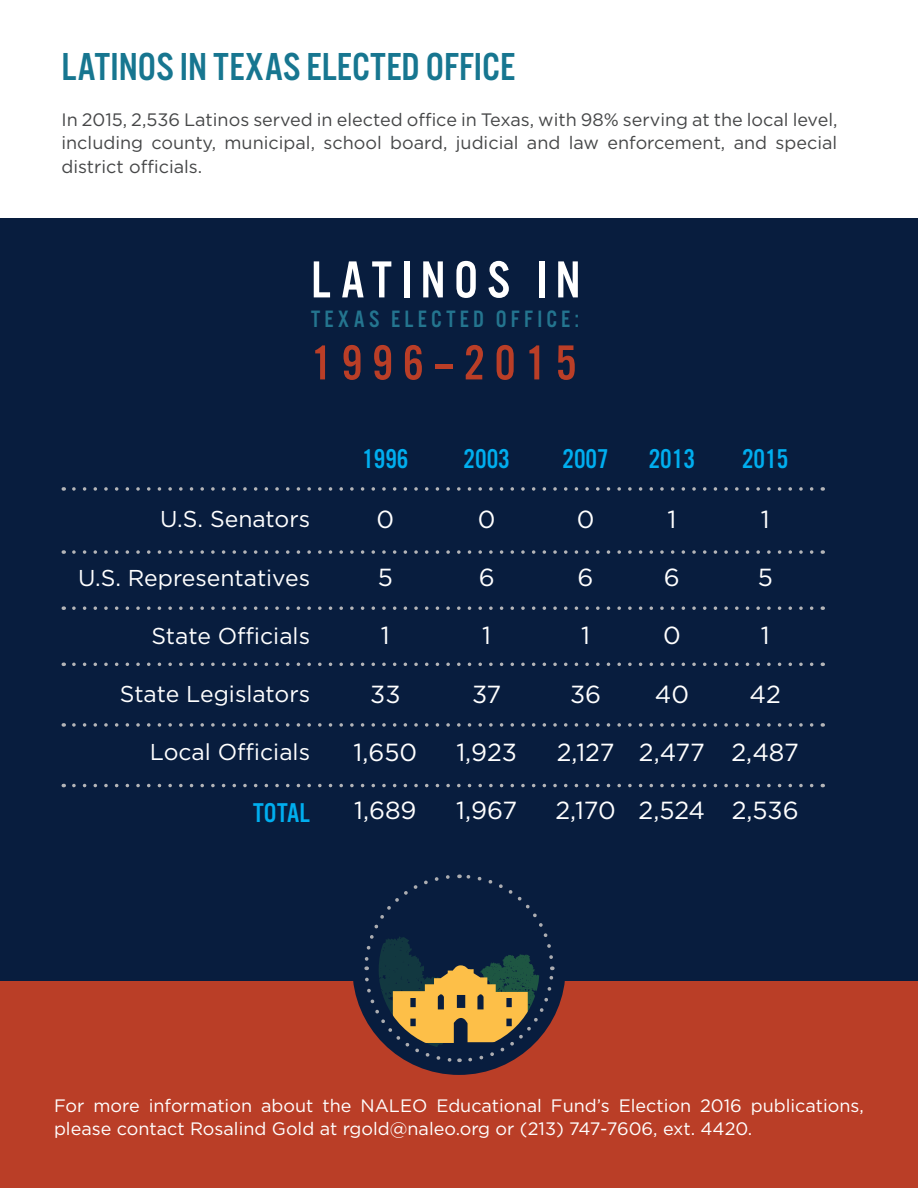
<style>
.page{position:relative;width:918px;height:1188px;background:#fff}
.page>*{position:absolute;margin:0;border:0;box-sizing:border-box;transform-origin:0 0}
.t1{font:54px "Alternate Got No 3 D";letter-spacing:.16em;color:#fff}
.t2{font:51px "Alternate Got No 3 D";letter-spacing:.19em;color:#ba3e27}
.t3{font:40.5px "Alternate Got No 3 D";color:#177690}
.t4{font:28.2px "Alternate Got No 3 D";color:#00aeef}
.t5{font:24.75px "Gotham";color:#fff}
.t6{font:24.6px "Alternate Got No 3 D";letter-spacing:.18em;color:#24758f}
.t7{font:22.95px "Gotham";color:#fff}
.t8{font:18px/23.2px "Gotham";color:#464748;text-align:justify}
.t9{font:18px/22.5px "Gotham";color:#fff}
</style>
<div class="page">
<div style="left:0;top:820px;width:918px;height:368px;background:#ba3e27"></div>
<div style="left:0;top:218px;width:918px;height:763px;background:#081d3e"></div>
<svg style="left:63px;top:487px;width:749px;height:4px"></svg>
<svg style="left:63px;top:550px;width:749px;height:4px"></svg>
<svg style="left:63px;top:606px;width:749px;height:4px"></svg>
<svg style="left:63px;top:663px;width:749px;height:3px"></svg>
<svg style="left:63px;top:723px;width:749px;height:4px"></svg>
<svg style="left:63px;top:784px;width:749px;height:3px"></svg>
<div style="left:352px;top:862px;width:214px;height:213px;background:#081d3e;border-radius:50%"></div>
<svg style="left:362px;top:874px;width:194px;height:190px"></svg>
<p class="t3" style="left:62px;top:45px;width:455px">LATINOS IN TEXAS ELECTED OFFICE</p>
<p class="t8" style="left:62px;top:108px;width:777px">In 2015, 2,536 Latinos served in elected office in Texas, with 98% serving at the local level, including county, municipal, school board, judicial and law enforcement, and special district officials.</p>
<p class="t1" style="left:311px;top:251px;width:271px">LATINOS IN</p>
<p class="t6" style="left:311px;top:306px;width:269px">TEXAS ELECTED OFFICE:</p>
<p class="t2" style="left:311px;top:336px;width:267px">1996–2015</p>
<p class="t7" style="left:160px;top:504px;width:151px">U.S. Senators</p>
<p class="t7" style="left:78px;top:563px;width:234px">U.S. Representatives</p>
<p class="t7" style="left:151px;top:621px;width:160px">State Officials</p>
<p class="t7" style="left:120px;top:679px;width:192px">State Legislators</p>
<p class="t7" style="left:150px;top:737px;width:162px">Local Officials</p>
<p class="t4" style="left:253px;top:797px;width:59px">TOTAL</p>
<p class="t4" style="left:362px;top:444px;width:48px">1996</p>
<p class="t4" style="left:464px;top:444px;width:48px">2003</p>
<p class="t4" style="left:562px;top:444px;width:48px">2007</p>
<p class="t4" style="left:649px;top:444px;width:48px">2013</p>
<p class="t4" style="left:742px;top:444px;width:48px">2015</p>
<p class="t5" style="left:377px;top:503px;width:19px">0</p>
<p class="t5" style="left:478px;top:503px;width:19px">0</p>
<p class="t5" style="left:577px;top:503px;width:19px">0</p>
<p class="t5" style="left:667px;top:503px;width:10px">1</p>
<p class="t5" style="left:761px;top:503px;width:10px">1</p>
<p class="t5" style="left:378px;top:562px;width:17px">5</p>
<p class="t5" style="left:479px;top:562px;width:17px">6</p>
<p class="t5" style="left:578px;top:562px;width:17px">6</p>
<p class="t5" style="left:664px;top:562px;width:17px">6</p>
<p class="t5" style="left:758px;top:562px;width:17px">5</p>
<p class="t5" style="left:381px;top:620px;width:10px">1</p>
<p class="t5" style="left:482px;top:620px;width:10px">1</p>
<p class="t5" style="left:581px;top:620px;width:10px">1</p>
<p class="t5" style="left:663px;top:620px;width:19px">0</p>
<p class="t5" style="left:761px;top:620px;width:10px">1</p>
<p class="t5" style="left:370px;top:678px;width:32px">33</p>
<p class="t5" style="left:472px;top:678px;width:31px">37</p>
<p class="t5" style="left:570px;top:678px;width:33px">36</p>
<p class="t5" style="left:655px;top:678px;width:36px">40</p>
<p class="t5" style="left:750px;top:678px;width:33px">42</p>
<p class="t5" style="left:354px;top:736px;width:65px">1,650</p>
<p class="t5" style="left:354px;top:794px;width:64px">1,689</p>
<p class="t5" style="left:456px;top:736px;width:62px">1,923</p>
<p class="t5" style="left:456px;top:794px;width:63px">1,967</p>
<p class="t5" style="left:557px;top:736px;width:59px">2,127</p>
<p class="t5" style="left:555px;top:794px;width:62px">2,170</p>
<p class="t5" style="left:639px;top:736px;width:67px">2,477</p>
<p class="t5" style="left:639px;top:794px;width:68px">2,524</p>
<p class="t5" style="left:731px;top:736px;width:69px">2,487</p>
<p class="t5" style="left:732px;top:794px;width:68px">2,536</p>
<p class="t9" style="left:54px;top:1094px;width:811px">For more information about the NALEO Educational Fund’s Election 2016 publications, please contact Rosalind Gold at rgold@naleo.org or (213) 747-7606, ext. 4420.</p>
</div>
